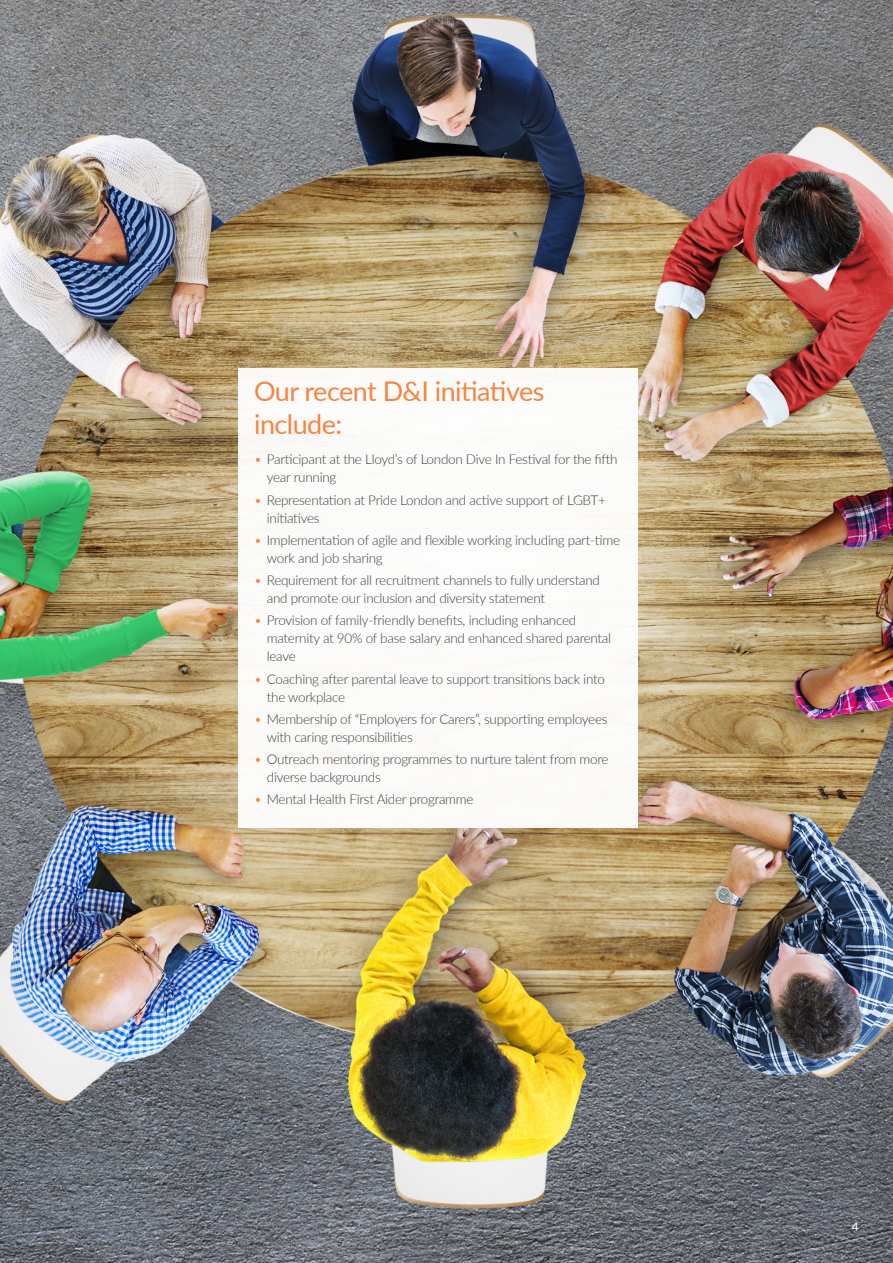
<style>
.page{position:relative;width:893px;height:1263px;background:#fff}
.page>*{position:absolute;margin:0;border:0;box-sizing:border-box;transform-origin:0 0}
.Heading_2{font:27px/33px "Lato";letter-spacing:-.02em;color:#f58544}
.t1{font:300 13.5px/18px "Lato";letter-spacing:-.02em;color:#3e3e3f}
.t2{font:12px "Lato";color:#fff}
.s1{color:#f58544}
</style>
<div class="page">
<img style="left:0;top:0;width:893px;height:1263px">
<div style="left:238px;top:368px;width:400px;height:459px;background:#fff"></div>
<p class="Heading_2" style="left:254px;top:373px;width:292px">Our recent D&amp;I initiatives include:</p>
<p class="t1" style="left:267px;top:450px;width:352px;text-indent:-13px"><span class="s1">•</span> Participant at the Lloyd’s of London Dive In Festival for the fifth year running</p>
<p class="t1" style="left:267px;top:490px;width:341px;text-indent:-13px"><span class="s1">•</span> Representation at Pride London and active support of LGBT+ initiatives</p>
<p class="t1" style="left:267px;top:530px;width:355px;text-indent:-13px"><span class="s1">•</span> Implementation of agile and flexible working including part-time work and job sharing</p>
<p class="t1" style="left:267px;top:571px;width:335px;text-indent:-13px"><span class="s1">•</span> Requirement for all recruitment channels to fully understand and promote our inclusion and diversity statement</p>
<p class="t1" style="left:267px;top:611px;width:346px;text-indent:-13px"><span class="s1">•</span> Provision of family-friendly benefits, including enhanced maternity at 90% of base salary and enhanced shared parental leave</p>
<p class="t1" style="left:267px;top:669px;width:340px;text-indent:-13px"><span class="s1">•</span> Coaching after parental leave to support transitions back into the workplace</p>
<p class="t1" style="left:267px;top:709px;width:342px;text-indent:-13px"><span class="s1">•</span> Membership of “Employers for Carers”, supporting employees with caring responsibilities</p>
<p class="t1" style="left:267px;top:750px;width:343px;text-indent:-13px"><span class="s1">•</span> Outreach mentoring programmes to nurture talent from more diverse backgrounds</p>
<p class="t1" style="left:254px;top:790px;width:221px"><span class="s1">•</span> Mental Health First Aider programme</p>
<p class="t2" style="left:852px;top:1218px;width:8px">4</p>
</div>
